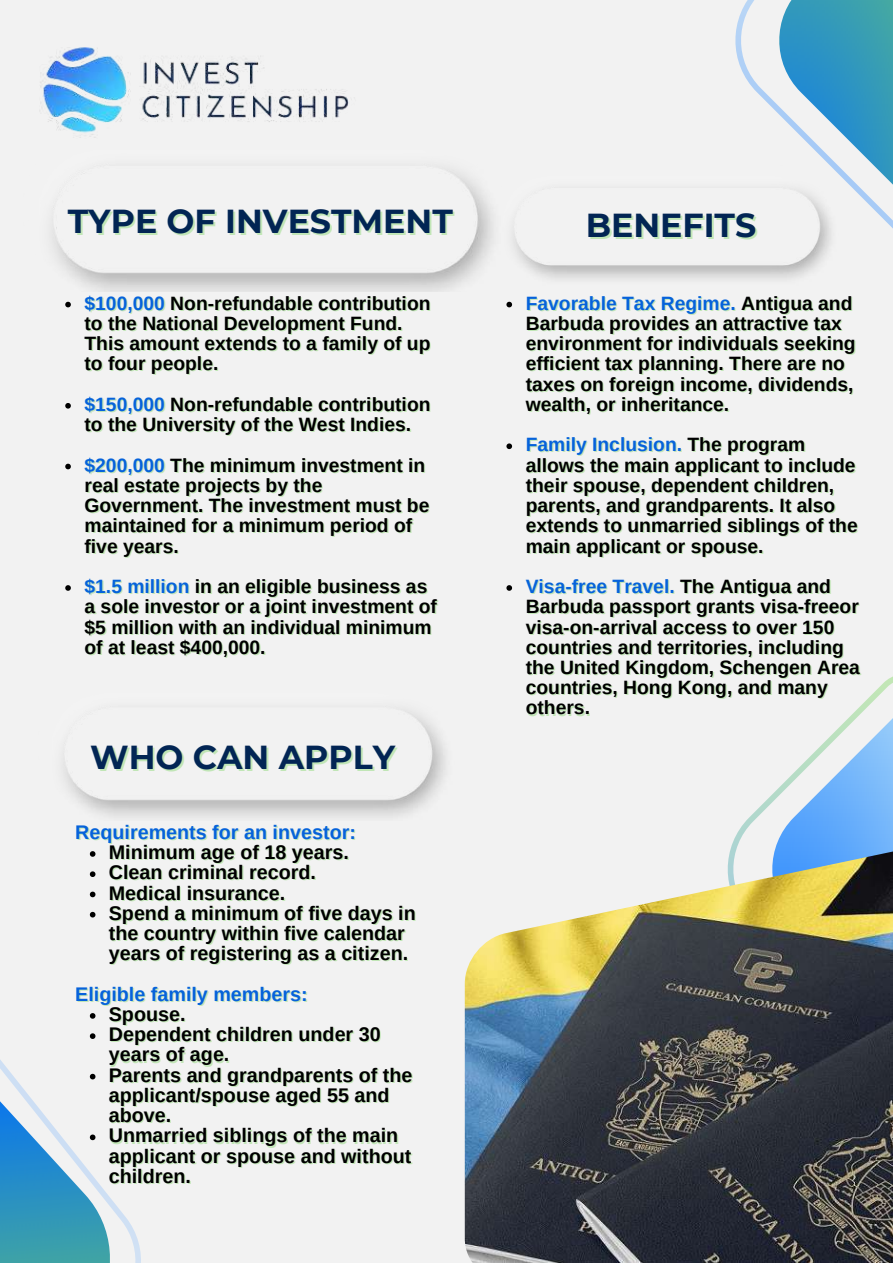
<style>
.page{position:relative;width:893px;height:1264px;background:#fff}
.page>*{position:absolute;margin:0;border:0;box-sizing:border-box;transform-origin:0 0}
.t1{font:700 33.15px "Montserrat";color:#022554}
.t2{font:700 19.8px/20.2px "Arimo";color:#000}
.t3{font:700 19.8px "Arimo";color:#0662db}
.t4{font:700 19.35px/20.2px "Arimo";color:#000}
.s1{color:#0662db}
</style>
<div class="page">
<div style="left:0;top:0;width:892px;height:1262px;background:#f2f2f2"></div>
<svg style="left:809px;top:690px;width:83px;height:68px"></svg>
<img style="left:40px;top:47px;width:309px;height:91px">
<img style="left:52px;top:168px;width:441px;height:123px">
<img style="left:465px;top:758px;width:427px;height:504px">
<svg style="left:90px;top:851px;width:5px;height:5px"></svg>
<svg style="left:90px;top:871px;width:5px;height:6px"></svg>
<svg style="left:90px;top:891px;width:5px;height:6px"></svg>
<svg style="left:90px;top:911px;width:5px;height:6px"></svg>
<svg style="left:0;top:1013px;width:141px;height:249px"></svg>
<svg style="left:65px;top:302px;width:6px;height:5px"></svg>
<svg style="left:65px;top:403px;width:6px;height:5px"></svg>
<svg style="left:65px;top:463px;width:6px;height:6px"></svg>
<svg style="left:65px;top:585px;width:6px;height:5px"></svg>
<img style="left:63px;top:709px;width:383px;height:108px">
<svg style="left:506px;top:302px;width:6px;height:5px"></svg>
<svg style="left:506px;top:443px;width:6px;height:6px"></svg>
<svg style="left:506px;top:585px;width:6px;height:5px"></svg>
<svg style="left:733px;top:0;width:159px;height:267px"></svg>
<h1 class="t1" style="left:68px;top:201px;width:386px">TYPE OF INVESTMENT</h1>
<p class="t4" style="left:84px;top:293px;width:347px"><span class="s1">$100,000</span> Non-refundable contribution to the National Development Fund.<br>This amount extends to a family of up to four people.</p>
<p class="t4" style="left:84px;top:394px;width:347px"><span class="s1">$150,000</span> Non-refundable contribution to the University of the West Indies.</p>
<p class="t4" style="left:84px;top:455px;width:346px"><span class="s1">$200,000</span> The minimum investment in real estate projects by the<br>Government. The investment must be maintained for a minimum period of five years.</p>
<p class="t4" style="left:84px;top:576px;width:354px"><span class="s1">$1.5 million</span> in an eligible business as a sole investor or a joint investment of $5 million with an individual minimum of at least $400,000.</p>
<h1 class="t1" style="left:90px;top:736px;width:306px">WHO CAN APPLY</h1>
<p class="t3" style="left:75px;top:820px;width:282px">Requirements for an investor:</p>
<p class="t2" style="left:109px;top:842px;width:308px">Minimum age of 18 years.<br>Clean criminal record.<br>Medical insurance.<br>Spend a minimum of five days in the country within five calendar years of registering as a citizen.</p>
<p class="t3" style="left:75px;top:982px;width:234px">Eligible family members:</p>
<p class="t2" style="left:109px;top:1003px;width:305px">Spouse.<br>Dependent children under 30 years of age.<br>Parents and grandparents of the applicant/spouse aged 55 and above.<br>Unmarried siblings of the main applicant or spouse and without children.</p>
<h1 class="t1" style="left:585px;top:205px;width:172px">BENEFITS</h1>
<p class="t4" style="left:525px;top:293px;width:331px"><span class="s1">Favorable Tax Regime.</span> Antigua and Barbuda provides an attractive tax environment for individuals seeking efficient tax planning. There are no taxes on foreign income, dividends, wealth, or inheritance.</p>
<p class="t4" style="left:525px;top:434px;width:333px"><span class="s1">Family Inclusion.</span> The program allows the main applicant to include their spouse, dependent children, parents, and grandparents. It also extends to unmarried siblings of the main applicant or spouse.</p>
<p class="t4" style="left:525px;top:576px;width:335px"><span class="s1">Visa-free Travel.</span> The Antigua and<br>Barbuda passport grants visa-freeor visa-on-arrival access to over 150 countries and territories, including the United Kingdom, Schengen Area countries, Hong Kong, and many others.</p>
</div>
